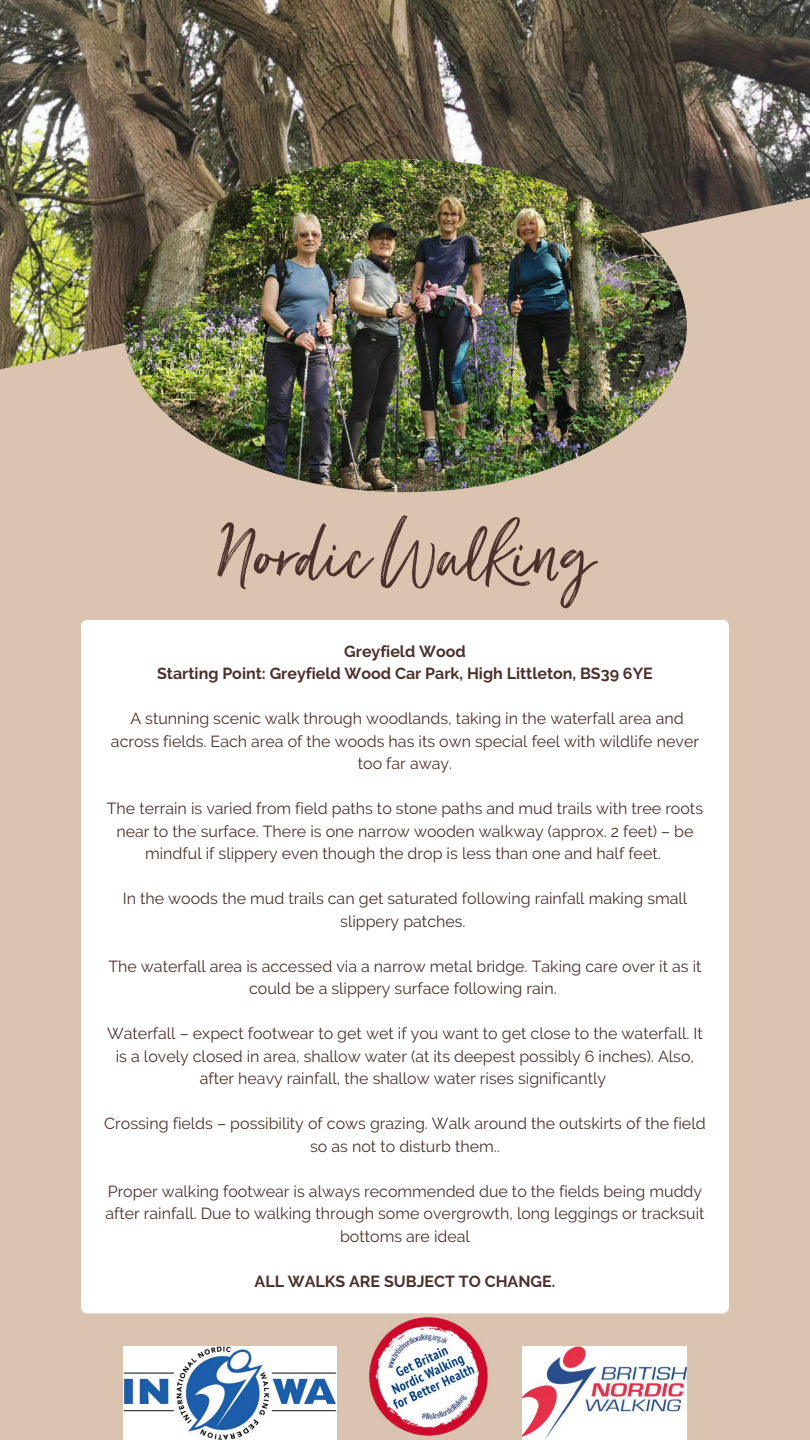
<style>
.page{position:relative;width:810px;height:1440px;background:#dac4b0}
.page>*{position:absolute;margin:0;border:0;box-sizing:border-box;transform-origin:0 0}
.t1{font:92.4px "Just Lovely Alt 1";color:#4b312b}
.t2{font:16px/22.5px "Raleway";color:#4b312b;text-align:center}
.t3{font:700 16px/22.5px "Raleway";color:#4b312b;text-align:center}
</style>
<div class="page">
<img style="left:0;top:0;width:810px;height:387px">
<img style="left:123px;top:159px;width:564px;height:333px;border-radius:50%">
<div style="left:81px;top:620px;width:648px;height:693px;background:#fff;border-radius:6px"></div>
<img style="left:123px;top:1347px;width:213px;height:93px">
<img style="left:522px;top:1347px;width:165px;height:93px">
<img style="left:366px;top:1313px;width:127px;height:123px">
<h1 class="t1" style="left:217px;top:505px;width:377px">NordicWalking</h1>
<p class="t3" style="left:157px;top:640px;width:497px">Greyfield Wood<br>Starting Point: Greyfield Wood Car Park, High Littleton, BS39 6YE</p>
<p class="t2" style="left:111px;top:707px;width:590px">A stunning scenic walk through woodlands, taking in the waterfall area and across fields. Each area of the woods has its own special feel with wildlife never too far away.</p>
<p class="t2" style="left:107px;top:797px;width:598px">The terrain is varied from field paths to stone paths and mud trails with tree roots near to the surface. There is one narrow wooden walkway (approx. 2 feet) – be mindful if slippery even though the drop is less than one and half feet.</p>
<p class="t2" style="left:123px;top:887px;width:566px">In the woods the mud trails can get saturated following rainfall making small slippery patches.</p>
<p class="t2" style="left:108px;top:955px;width:595px">The waterfall area is accessed via a narrow metal bridge. Taking care over it as it could be a slippery surface following rain.</p>
<p class="t2" style="left:107px;top:1022px;width:597px">Waterfall – expect footwear to get wet if you want to get close to the waterfall. It is a lovely closed in area, shallow water (at its deepest possibly 6 inches). Also, after heavy rainfall, the shallow water rises significantly</p>
<p class="t2" style="left:104px;top:1112px;width:603px">Crossing fields – possibility of cows grazing. Walk around the outskirts of the field so as not to disturb them..</p>
<p class="t2" style="left:105px;top:1180px;width:601px">Proper walking footwear is always recommended due to the fields being muddy after rainfall. Due to walking through some overgrowth, long leggings or tracksuit bottoms are ideal</p>
<p class="t3" style="left:255px;top:1270px;width:302px">ALL WALKS ARE SUBJECT TO CHANGE.</p>
</div>
